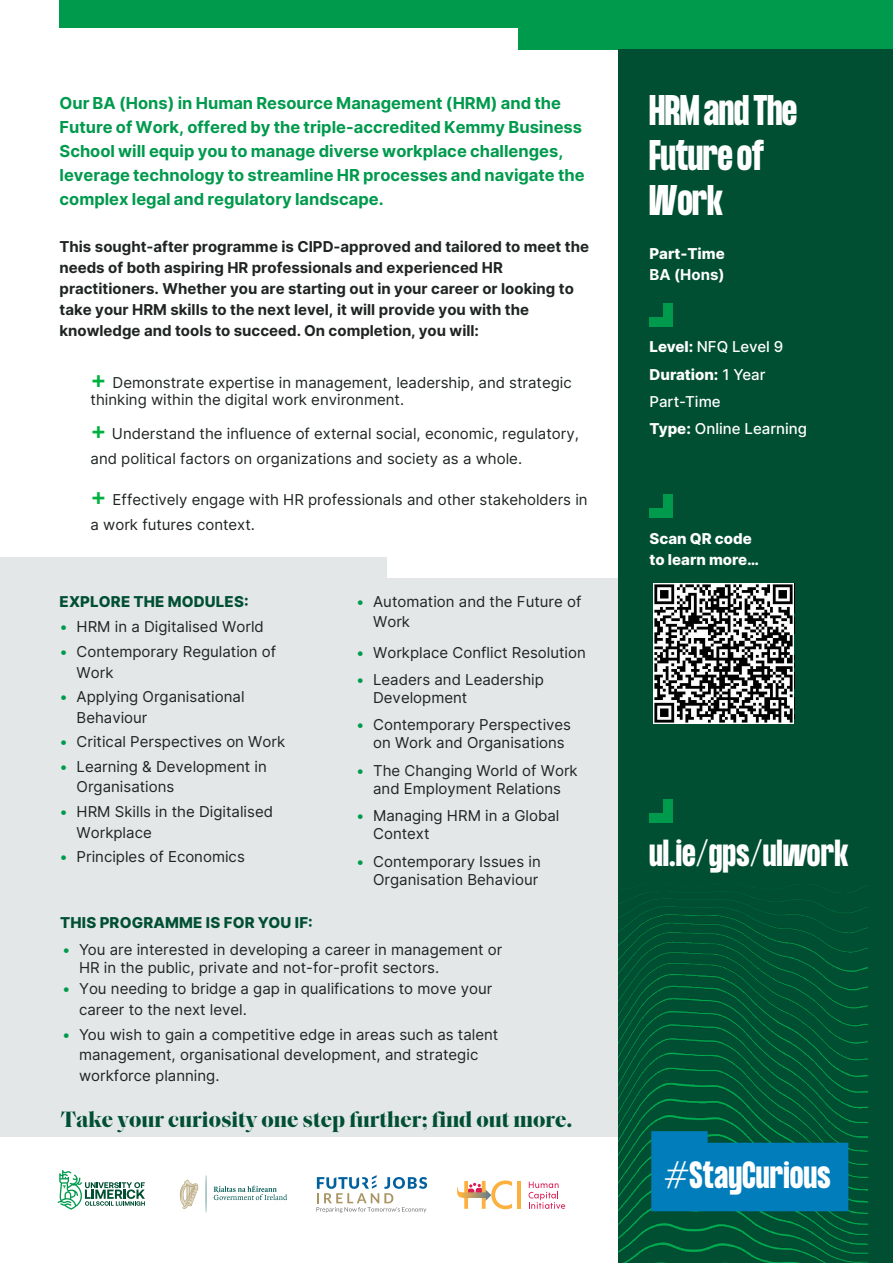
<style>
.page{position:relative;width:893px;height:1263px;background:#fff}
.page>*{position:absolute;margin:0;border:0;box-sizing:border-box;transform-origin:0 0}
.t1{font:700 37.5px/45px "Formula Condensed";color:#fff}
.t2{font:700 33.15px "Formula Condensed";letter-spacing:.02em;color:#fff}
.t3{font:700 33px "Formula Condensed";letter-spacing:.02em;color:#fff}
.t4{font:700 22.5px "Saol Display";color:#004f33}
.t5{font:700 16.5px/24px "Inter";color:#009a4d}
.t6{font:15px/20.9px "Inter";color:#1f2522}
.t7{font:700 15px/21px "Inter";color:#1f2522}
.t8{font:500 15px/27.3px "Inter";color:#fff}
.t9{font:800 15px "Inter";letter-spacing:.01em;color:#004f33}
.t10{font:800 15px/21px "Inter";color:#fff}
.t11{font:700 15px "Inter";color:#fff}
.s1{font-weight:600;font-size:24px;color:#00b140}
.s2{color:#009a4d}
.s3{font-weight:800}
</style>
<div class="page">
<div style="left:0;top:0;width:619px;height:1263px;background:#e3e7e8"></div>
<div style="left:0;top:1137px;width:619px;height:126px;background:#fff"></div>
<div style="left:0;top:0;width:625px;height:557px;background:#fff"></div>
<div style="left:387px;top:93px;width:250px;height:484px;background:#fff"></div>
<div style="left:519px;top:0;width:374px;height:49px;background:#009a4d"></div>
<div style="left:619px;top:49px;width:274px;height:1214px;background:#004f33"></div>
<div style="left:60px;top:0;width:833px;height:28px;background:#009a4d"></div>
<svg style="left:529px;top:1182px;width:36px;height:27px"></svg>
<hr style="left:517px;top:1181px;width:4px;height:28px;background:#fbb040">
<svg style="left:457px;top:1180px;width:55px;height:29px"></svg>
<svg style="left:58px;top:1170px;width:87px;height:39px"></svg>
<svg style="left:213px;top:1185px;width:74px;height:15px"></svg>
<svg style="left:206px;top:1175px;width:1px;height:37px"></svg>
<svg style="left:180px;top:1180px;width:18px;height:29px"></svg>
<svg style="left:316px;top:1175px;width:111px;height:38px"></svg>
<div style="left:649px;top:317px;width:24px;height:9px;background:#009a4d"></div>
<div style="left:663px;top:303px;width:10px;height:23px;background:#009a4d"></div>
<div style="left:649px;top:508px;width:24px;height:10px;background:#009a4d"></div>
<div style="left:663px;top:494px;width:10px;height:24px;background:#009a4d"></div>
<img style="left:619px;top:884px;width:248px;height:379px">
<svg style="left:651px;top:1131px;width:197px;height:80px;background:#0079ab"></svg>
<div style="left:649px;top:813px;width:24px;height:10px;background:#009a4d"></div>
<div style="left:663px;top:799px;width:10px;height:24px;background:#009a4d"></div>
<img style="left:653px;top:583px;width:141px;height:140px">
<p class="t5" style="left:60px;top:91px;width:526px">Our BA (Hons) in Human Resource Management (HRM) and the Future of Work, offered by the triple-accredited Kemmy Business School will equip you to manage diverse workplace challenges, leverage technology to streamline HR processes and navigate the complex legal and regulatory landscape.</p>
<p class="t7" style="left:60px;top:235px;width:531px">This sought-after programme is CIPD-approved and tailored to meet the needs of both aspiring HR professionals and experienced HR practitioners. Whether you are starting out in your career or looking to take your HRM skills to the next level, it will provide you with the knowledge and tools to succeed. On completion, you will:</p>
<p class="t6" style="left:91px;top:373px;width:483px;line-height:17.1px"><span class="s1">+</span> Demonstrate expertise in management, leadership, and strategic thinking within the digital work environment.</p>
<p class="t6" style="left:91px;top:421px;width:490px;line-height:24.8px"><span class="s1">+</span> Understand the influence of external social, economic, regulatory, and political factors on organizations and society as a whole.</p>
<p class="t6" style="left:91px;top:487px;width:499px;line-height:24.8px"><span class="s1">+</span> Effectively engage with HR professionals and other stakeholders in a work futures context.</p>
<p class="t9" style="left:60px;top:590px;width:191px">EXPLORE THE MODULES:</p>
<p class="t6" style="left:60px;top:616px;width:206px"><span class="s2">•</span> HRM in a Digitalised World</p>
<p class="t6" style="left:77px;top:641px;width:201px;text-indent:-17px"><span class="s2">•</span> Contemporary Regulation of<br>Work</p>
<p class="t6" style="left:77px;top:686px;width:170px;text-indent:-17px"><span class="s2">•</span> Applying Organisational<br>Behaviour</p>
<p class="t6" style="left:60px;top:731px;width:227px"><span class="s2">•</span> Critical Perspectives on Work</p>
<p class="t6" style="left:77px;top:755px;width:192px;text-indent:-17px"><span class="s2">•</span> Learning &amp; Development in<br>Organisations</p>
<p class="t6" style="left:77px;top:801px;width:198px;text-indent:-17px"><span class="s2">•</span> HRM Skills in the Digitalised<br>Workplace</p>
<p class="t6" style="left:60px;top:846px;width:187px"><span class="s2">•</span> Principles of Economics</p>
<p class="t6" style="left:373px;top:590px;width:210px;text-indent:-17px"><span class="s2">•</span> Automation and the Future of<br>Work</p>
<p class="t6" style="left:356px;top:641px;width:231px"><span class="s2">•</span> Workplace Conflict Resolution</p>
<p class="t6" style="left:373px;top:670px;width:172px;line-height:18px;text-indent:-17px"><span class="s2">•</span> Leaders and Leadership<br>Development</p>
<p class="t6" style="left:373px;top:715px;width:199px;line-height:18px;text-indent:-17px"><span class="s2">•</span> Contemporary Perspectives on Work and Organisations</p>
<p class="t6" style="left:356px;top:761px;width:223px;line-height:18px;text-align:center"><span class="s2">•</span> The Changing World of Work and Employment Relations</p>
<p class="t6" style="left:373px;top:806px;width:188px;line-height:18px;text-indent:-17px"><span class="s2">•</span> Managing HRM in a Global<br>Context</p>
<p class="t6" style="left:356px;top:852px;width:186px;line-height:18px;text-align:right"><span class="s2">•</span> Contemporary Issues in<br>Organisation Behaviour</p>
<p class="t9" style="left:60px;top:911px;width:254px">THIS PROGRAMME IS FOR YOU IF:</p>
<p class="t6" style="left:79px;top:940px;width:425px;line-height:18px;text-indent:-17px"><span class="s2">•</span> You are interested in developing a career in management or<br>HR in the public, private and not-for-profit sectors.</p>
<p class="t6" style="left:79px;top:978px;width:415px;text-indent:-17px"><span class="s2">•</span> You needing to bridge a gap in qualifications to move your career to the next level.</p>
<p class="t6" style="left:79px;top:1023px;width:421px;text-indent:-17px"><span class="s2">•</span> You wish to gain a competitive edge in areas such as talent management, organisational development, and strategic workforce planning.</p>
<h3 class="t4" style="left:61px;top:1102px;width:513px">Take your curiosity one step further; find out more.</h3>
<h1 class="t1" style="left:649px;top:90px;width:149px">HRM and The<br>Future of<br>Work</h1>
<p class="t10" style="left:649px;top:243px;width:77px">Part-Time</p>
<p class="t11" style="left:649px;top:264px;width:77px">BA (Hons)</p>
<p class="t8" style="left:649px;top:333px;width:159px"><span class="s3">Level:</span> NFQ Level 9<br><span class="s3">Duration:</span> 1 Year<br>Part-Time<br><span class="s3">Type:</span> Online Learning</p>
<p class="t10" style="left:649px;top:527px;width:111px">Scan QR code to learn more…</p>
<h3 class="t3" style="left:649px;top:833px;width:200px">ul.ie/gps/ulwork</h3>
<h2 class="t2" style="left:665px;top:1155px;width:167px">#StayCurious</h2>
</div>
